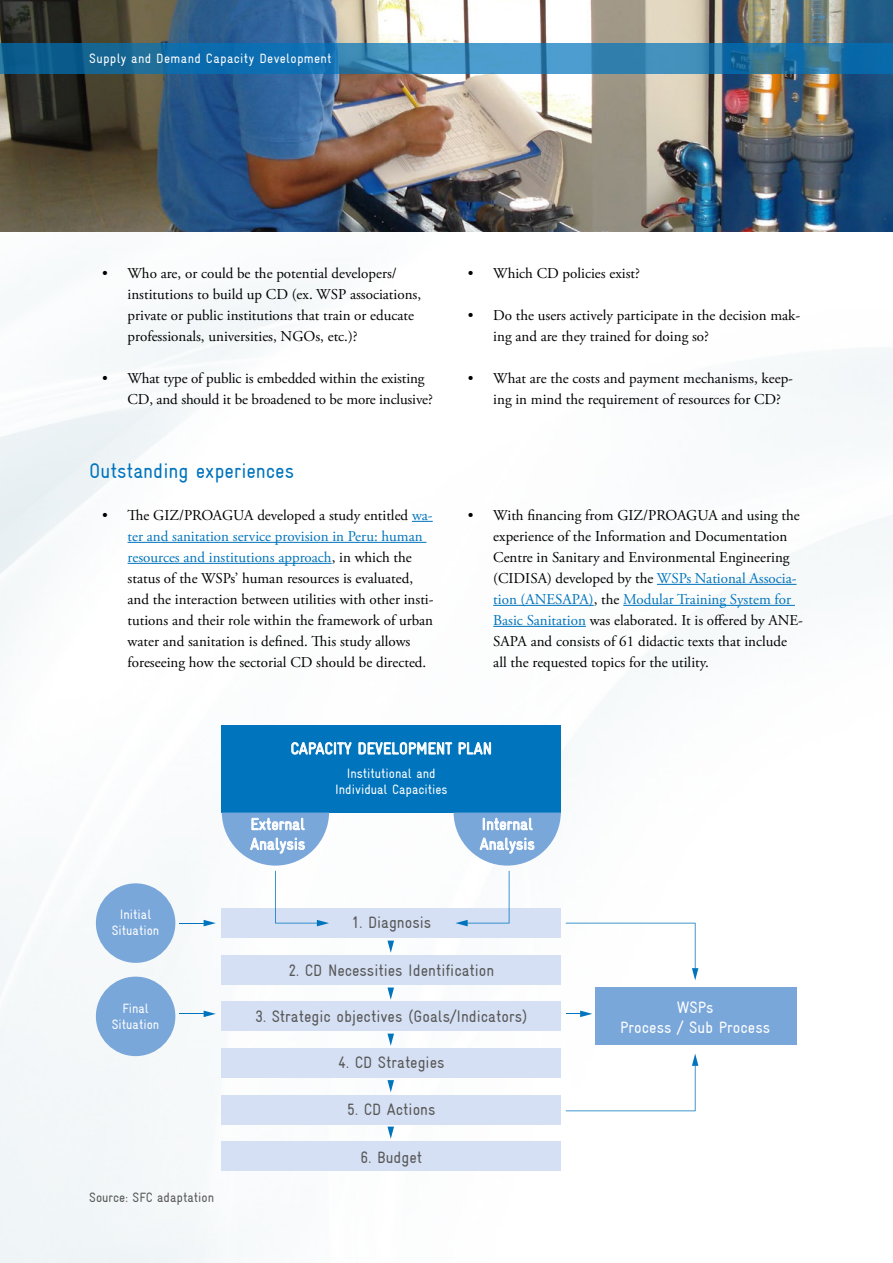
<style>
.page{position:relative;width:893px;height:1263px;background:#fff}
.page>*{position:absolute;margin:0;border:0;box-sizing:border-box;transform-origin:0 0}
.Fliesstext_Headline{font:condensed 21px "Gravur";color:#0074bc}
.t1{font:condensed 16.5px "Gravur";color:#575756}
.t2{font:condensed 16.5px/19.8px "Gravur";color:#fff}
.t3{font:15px/21px "Adobe Garamond Pro";color:#000}
.t4{font:condensed 13.5px/16.2px "Gravur";color:#fff;text-align:center}
.t5{font:condensed 13.5px "Gravur";letter-spacing:.025em;color:#fff}
.BU_01{font:condensed 13.5px "Gravur";color:#575756}
.s1{color:#0074bc}
</style>
<div class="page">
<img style="left:0;top:285px;width:893px;height:978px">
<img style="left:0;top:0;width:893px;height:232px">
<svg style="left:412px;top:521px;width:21px;height:1px"></svg>
<hr style="left:128px;top:542px;width:298px;height:1px;background:#0074bc">
<hr style="left:128px;top:563px;width:204px;height:1px;background:#0074bc">
<hr style="left:657px;top:584px;width:139px;height:1px;background:#0074bc">
<hr style="left:493px;top:605px;width:101px;height:1px;background:#0074bc">
<hr style="left:623px;top:605px;width:172px;height:1px;background:#0074bc">
<hr style="left:493px;top:626px;width:93px;height:1px;background:#0074bc">
<div style="left:222px;top:725px;width:339px;height:87px;background:#0074bc"></div>
<div style="left:222px;top:908px;width:339px;height:30px;background:#d5e0f4"></div>
<div style="left:222px;top:955px;width:339px;height:29px;background:#d5e0f4"></div>
<div style="left:222px;top:1001px;width:339px;height:30px;background:#d5e0f4"></div>
<div style="left:222px;top:1048px;width:339px;height:30px;background:#d5e0f4"></div>
<div style="left:222px;top:1095px;width:339px;height:29px;background:#d5e0f4"></div>
<div style="left:222px;top:1141px;width:339px;height:30px;background:#d5e0f4"></div>
<div style="left:96px;top:883px;width:79px;height:80px;background:#7aa7da;border-radius:50%"></div>
<div style="left:96px;top:976px;width:79px;height:80px;background:#7aa7da;border-radius:50%"></div>
<div style="left:595px;top:988px;width:202px;height:57px;background:#7aa7da"></div>
<svg style="left:222px;top:742px;width:129px;height:123px"></svg>
<svg style="left:359px;top:742px;width:202px;height:123px"></svg>
<svg style="left:179px;top:920px;width:37px;height:6px"></svg>
<svg style="left:179px;top:1010px;width:37px;height:7px"></svg>
<svg style="left:566px;top:1010px;width:26px;height:7px"></svg>
<svg style="left:387px;top:940px;width:7px;height:13px"></svg>
<svg style="left:387px;top:987px;width:7px;height:13px"></svg>
<svg style="left:387px;top:1033px;width:7px;height:13px"></svg>
<svg style="left:387px;top:1080px;width:7px;height:12px"></svg>
<svg style="left:387px;top:1126px;width:7px;height:13px"></svg>
<svg style="left:275px;top:871px;width:54px;height:55px"></svg>
<svg style="left:455px;top:871px;width:54px;height:55px"></svg>
<svg style="left:566px;top:923px;width:132px;height:57px"></svg>
<svg style="left:566px;top:1053px;width:132px;height:58px"></svg>
<svg style="left:0;top:43px;width:893px;height:30px;background:#287aac"></svg>
<p class="t5" style="left:89px;top:51px;width:244px">Supply and Demand Capacity Development</p>
<p class="t3" style="left:128px;top:264px;width:295px;text-indent:-26px">• Who are, or could be the potential developers/ institutions to build up CD (ex. WSP associations, private or public institutions that train or educate professionals, universities, NGOs, etc.)?</p>
<p class="t3" style="left:128px;top:369px;width:307px;text-indent:-26px">• What type of public is embedded within the existing<br>CD, and should it be broadened to be more inclusive?</p>
<p class="t3" style="left:468px;top:264px;width:174px">• Which CD policies exist?</p>
<p class="t3" style="left:493px;top:306px;width:308px;text-indent:-26px">• Do the users actively participate in the decision mak&shy;ing and are they trained for doing so?</p>
<p class="t3" style="left:493px;top:369px;width:301px;text-indent:-26px">• What are the costs and payment mechanisms, keep&shy;ing in mind the requirement of resources for CD?</p>
<p class="Fliesstext_Headline" style="left:89px;top:459px;width:206px">Outstanding experiences</p>
<p class="t3" style="left:128px;top:505px;width:308px;text-indent:-26px">• The GIZ/PROAGUA developed a study entitled <span class="s1">wa&shy;ter and sanitation service provision in Peru: human resources and institutions approach</span>, in which the status of the WSPs’ human resources is evaluated, and the interaction between utilities with other insti&shy;tutions and their role within the framework of urban water and sanitation is defined. This study allows foreseeing how the sectorial CD should be directed.</p>
<p class="t3" style="left:493px;top:505px;width:311px;text-indent:-26px">• With financing from GIZ/PROAGUA and using the experience of the Information and Documentation Centre in Sanitary and Environmental Engineering (CIDISA) developed by the <span class="s1">WSPs National Associa&shy;tion (ANESAPA)</span>, the <span class="s1">Modular Training System for Basic Sanitation</span> was elaborated. It is offered by ANE-SAPA and consists of 61 didactic texts that include all the requested topics for the utility.</p>
<p class="t2" style="left:291px;top:738px;width:203px">CAPACITY DEVELOPMENT PLAN</p>
<p class="t4" style="left:335px;top:765px;width:114px">Institutional and<br>Individual Capacities</p>
<p class="t2" style="left:250px;top:814px;width:57px">External<br>Analysis</p>
<p class="t2" style="left:480px;top:814px;width:57px">Internal<br>Analysis</p>
<p class="t4" style="left:112px;top:906px;width:49px">Initial<br>Situation</p>
<p class="t1" style="left:352px;top:913px;width:81px">1. Diagnosis</p>
<p class="t1" style="left:288px;top:961px;width:207px">2. CD Necessities Identification</p>
<p class="t1" style="left:255px;top:1007px;width:274px">3. Strategic objectives (Goals/Indicators)</p>
<p class="t1" style="left:338px;top:1053px;width:108px">4. CD Strategies</p>
<p class="t1" style="left:347px;top:1100px;width:90px">5. CD Actions</p>
<p class="t1" style="left:360px;top:1148px;width:63px">6. Budget</p>
<p class="t4" style="left:112px;top:1000px;width:49px">Final<br>Situation</p>
<p class="t2" style="left:620px;top:997px;width:151px;text-align:center">WSPs<br>Process / Sub Process</p>
<p class="BU_01" style="left:89px;top:1190px;width:126px">Source: SFC adaptation</p>
</div>
